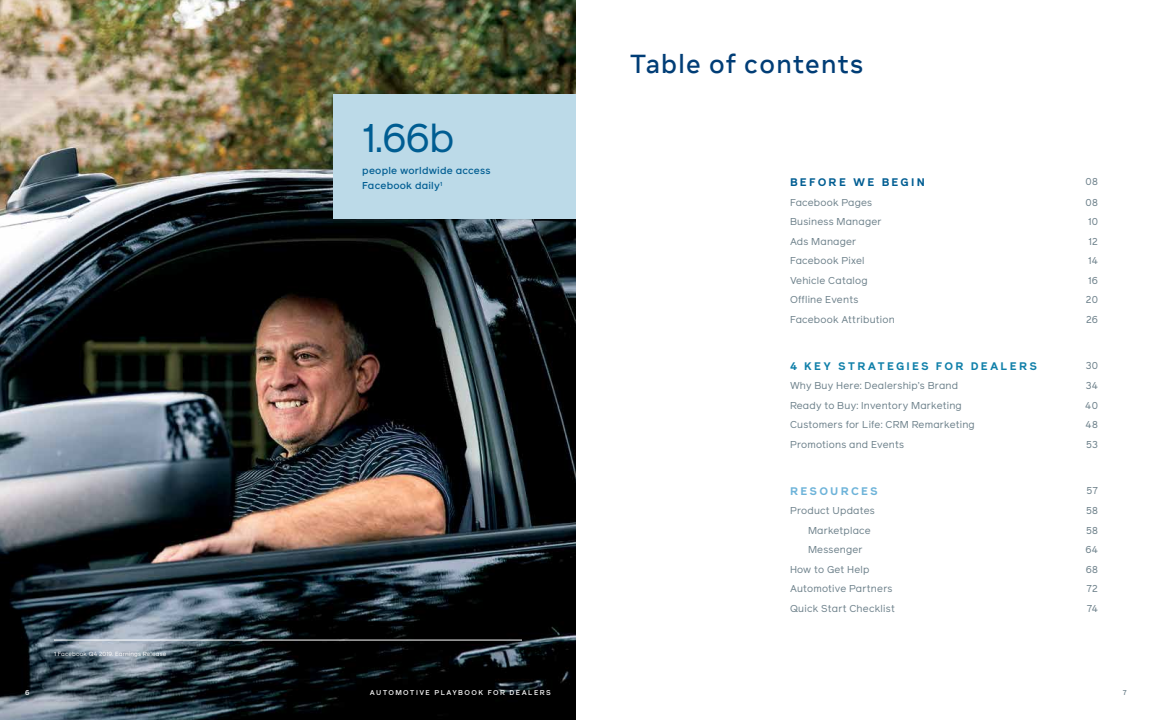
<style>
.page{position:relative;width:1152px;height:720px;background:#fff}
.page>*{position:absolute;margin:0;border:0;box-sizing:border-box;transform-origin:0 0}
.t1{font:40px "Facebook Reader";color:#005d92}
.t2{font:500 26px "Optimistic Display";letter-spacing:.05em;color:#003d76}
.t3{font:700 11px "Facebook Reader";letter-spacing:.2em;color:#0f7fa9}
.t4{font:700 11px "Facebook Reader";letter-spacing:.2em;color:#005d92}
.t5{font:700 11px "Facebook Reader";letter-spacing:.2em;color:#6db3d9}
.t6{font:10px "Facebook Reader";letter-spacing:.02em;color:#6b7f89}
.t7{font:500 10px/15px "Facebook Reader";letter-spacing:.02em;color:#005d92}
.t8{font:500 7px "Facebook Reader";letter-spacing:.2em;color:#fff}
.t9{font:500 7px "Facebook Reader";color:#6b7f89}
.t10{font:6px "Facebook Reader";letter-spacing:.02em;color:#fff}
</style>
<div class="page">
<img style="left:0;top:0;width:576px;height:720px">
<div style="left:334px;top:94px;width:242px;height:124px;background:#bcdae8"></div>
<hr style="left:54px;top:640px;width:468px;height:1px;background:#fff">
<p class="t10" style="left:54px;top:651px;width:114px">1 Facebook Q4 2019. Earnings Release</p>
<h1 class="t1" style="left:362px;top:120px;width:94px">1.66b</h1>
<p class="t7" style="left:362px;top:164px;width:130px">people worldwide access<br>Facebook daily<sup>1</sup></p>
<p class="t8" style="left:25px;top:690px;width:6px">6</p>
<p class="t8" style="left:370px;top:690px;width:183px">AUTOMOTIVE PLAYBOOK FOR DEALERS</p>
<h2 class="t2" style="left:630px;top:54px;width:235px">Table of contents</h2>
<p class="t4" style="left:790px;top:177px;width:136px">BEFORE WE BEGIN</p>
<p class="t6" style="left:1086px;top:177px;width:14px">08</p>
<p class="t6" style="left:790px;top:197px;width:84px">Facebook Pages</p>
<p class="t6" style="left:1086px;top:197px;width:14px">08</p>
<p class="t6" style="left:790px;top:217px;width:93px">Business Manager</p>
<p class="t6" style="left:1088px;top:217px;width:11px">10</p>
<p class="t6" style="left:790px;top:236px;width:68px">Ads Manager</p>
<p class="t6" style="left:1089px;top:236px;width:11px">12</p>
<p class="t6" style="left:790px;top:256px;width:76px">Facebook Pixel</p>
<p class="t6" style="left:1088px;top:256px;width:11px">14</p>
<p class="t6" style="left:790px;top:275px;width:79px">Vehicle Catalog</p>
<p class="t6" style="left:1088px;top:275px;width:11px">16</p>
<p class="t6" style="left:790px;top:295px;width:70px">Offline Events</p>
<p class="t6" style="left:1086px;top:295px;width:14px">20</p>
<p class="t6" style="left:790px;top:314px;width:106px">Facebook Attribution</p>
<p class="t6" style="left:1086px;top:314px;width:13px">26</p>
<p class="t3" style="left:790px;top:361px;width:249px">4 KEY STRATEGIES FOR DEALERS</p>
<p class="t6" style="left:1086px;top:361px;width:14px">30</p>
<p class="t6" style="left:790px;top:381px;width:170px">Why Buy Here: Dealership’s Brand</p>
<p class="t6" style="left:1086px;top:381px;width:14px">34</p>
<p class="t6" style="left:790px;top:400px;width:173px">Ready to Buy: Inventory Marketing</p>
<p class="t6" style="left:1085px;top:400px;width:14px">40</p>
<p class="t6" style="left:790px;top:420px;width:186px">Customers for Life: CRM Remarketing</p>
<p class="t6" style="left:1086px;top:420px;width:14px">48</p>
<p class="t6" style="left:790px;top:439px;width:116px">Promotions and Events</p>
<p class="t6" style="left:1086px;top:439px;width:13px">53</p>
<p class="t5" style="left:790px;top:486px;width:89px">RESOURCES</p>
<p class="t6" style="left:1086px;top:486px;width:13px">57</p>
<p class="t6" style="left:790px;top:506px;width:86px">Product Updates</p>
<p class="t6" style="left:1086px;top:506px;width:13px">58</p>
<p class="t6" style="left:808px;top:526px;width:64px">Marketplace</p>
<p class="t6" style="left:1086px;top:526px;width:13px">58</p>
<p class="t6" style="left:808px;top:545px;width:56px">Messenger</p>
<p class="t6" style="left:1085px;top:545px;width:14px">64</p>
<p class="t6" style="left:790px;top:565px;width:81px">How to Get Help</p>
<p class="t6" style="left:1086px;top:565px;width:14px">68</p>
<p class="t6" style="left:790px;top:584px;width:104px">Automotive Partners</p>
<p class="t6" style="left:1086px;top:584px;width:13px">72</p>
<p class="t6" style="left:790px;top:604px;width:106px">Quick Start Checklist</p>
<p class="t6" style="left:1087px;top:604px;width:13px">74</p>
<p class="t9" style="left:1123px;top:690px;width:6px">7</p>
</div>
